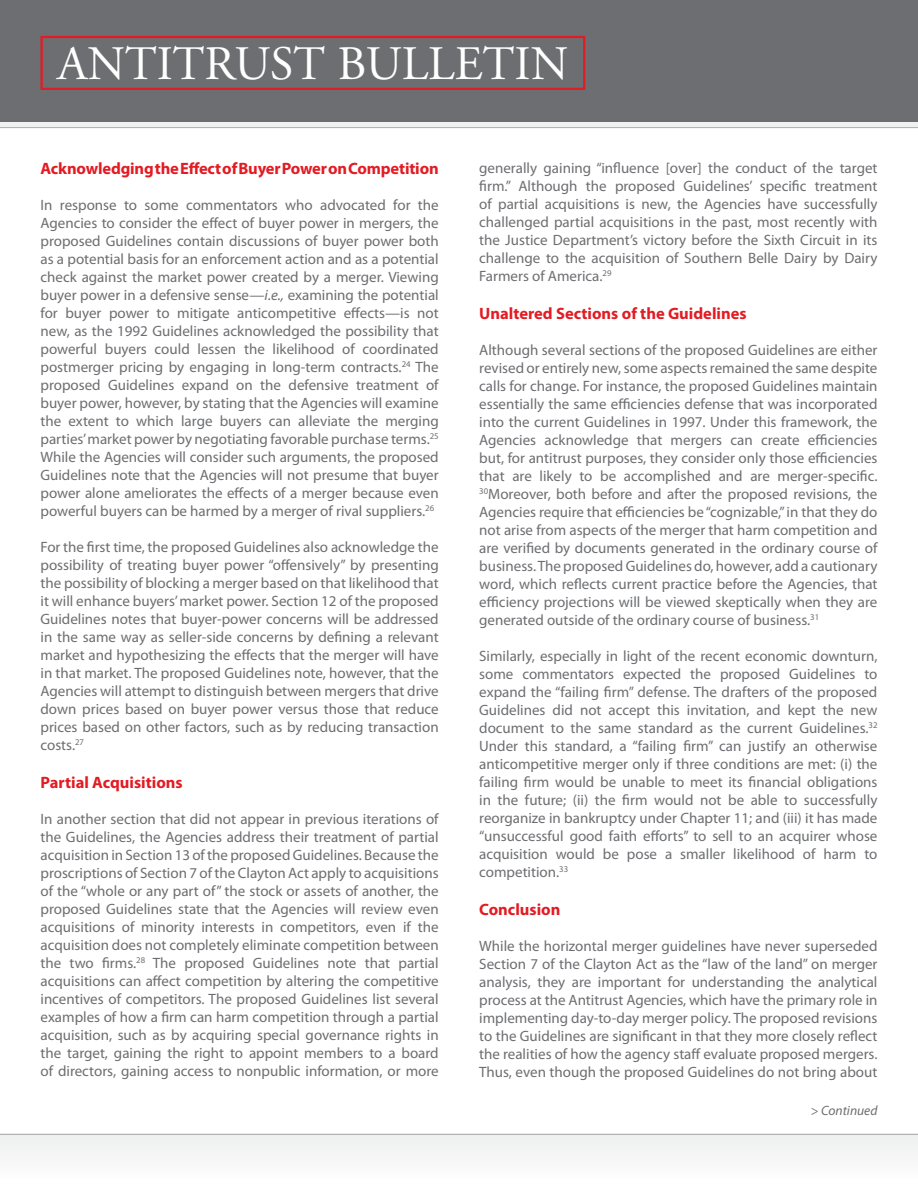
<style>
.page{position:relative;width:918px;height:1188px;background:#fff}
.page>*{position:absolute;margin:0;border:0;box-sizing:border-box;transform-origin:0 0}
.t1{font:48px "Adobe Garamond Pro";color:#fff}
.t2{font:700 16.5px "Myriad Pro";color:#e31b23}
.t3{font:15px/18px "Myriad Pro";color:#6d6e71;text-align:justify}
.t4{font:italic 13.5px "Myriad Pro";color:#6d6e71}
.s1{font-style:italic}
</style>
<div class="page">
<div style="left:0;top:83px;width:918px;height:45px;background:#f0f0f1"></div>
<hr style="left:0;top:127px;width:918px;height:1px;background:#a9abae">
<div style="left:0;top:0;width:918px;height:122px;background:#6d6e71"></div>
<div style="left:40px;top:36px;width:545px;height:54px;background:#6d6e71;border:2px solid #e31b23"></div>
<div style="left:0;top:1135px;width:918px;height:44px;background:#f5f6f6"></div>
<hr style="left:0;top:1134px;width:918px;height:1px;background:#a9abae">
<h1 class="t1" style="left:58px;top:35px;width:512px">ANTITRUST BULLETIN</h1>
<p class="t2" style="left:40px;top:160px;width:400px">Acknowledging the Effect of Buyer Power on Competition</p>
<p class="t3" style="left:40px;top:197px;width:400px">In response to some commentators who advocated for the Agencies to consider the effect of buyer power in mergers, the proposed Guidelines contain discussions of buyer power both as a potential basis for an enforcement action and as a potential check against the market power created by a merger. Viewing buyer power in a defensive sense—<span class="s1">i.e.,</span> examining the potential for buyer power to mitigate anticompetitive effects—is not new, as the 1992 Guidelines acknowledged the possibility that powerful buyers could lessen the likelihood of coordinated postmerger pricing by engaging in long-term contracts.<sup>24</sup> The proposed Guidelines expand on the defensive treatment of buyer power, however, by stating that the Agencies will examine the extent to which large buyers can alleviate the merging parties’ market power by negotiating favorable purchase terms.<sup>25<br></sup>While the Agencies will consider such arguments, the proposed Guidelines note that the Agencies will not presume that buyer power alone ameliorates the effects of a merger because even powerful buyers can be harmed by a merger of rival suppliers.<sup>26</sup></p>
<p class="t3" style="left:40px;top:539px;width:400px">For the first time, the proposed Guidelines also acknowledge the possibility of treating buyer power “offensively” by presenting the possibility of blocking a merger based on that likelihood that it will enhance buyers’ market power. Section 12 of the proposed Guidelines notes that buyer-power concerns will be addressed in the same way as seller-side concerns by defining a relevant market and hypothesizing the effects that the merger will have in that market. The proposed Guidelines note, however, that the Agencies will attempt to distinguish between mergers that drive down prices based on buyer power versus those that reduce prices based on other factors, such as by reducing transaction costs.<sup>27</sup></p>
<p class="t2" style="left:40px;top:773px;width:144px">Partial Acquisitions</p>
<p class="t3" style="left:40px;top:810px;width:400px">In another section that did not appear in previous iterations of the Guidelines, the Agencies address their treatment of partial acquisition in Section 13 of the proposed Guidelines. Because the proscriptions of Section 7 of the Clayton Act apply to acquisitions of the “whole or any part of” the stock or assets of another, the proposed Guidelines state that the Agencies will review even acquisitions of minority interests in competitors, even if the acquisition does not completely eliminate competition between the two firms.<sup>28</sup> The proposed Guidelines note that partial acquisitions can affect competition by altering the competitive incentives of competitors. The proposed Guidelines list several examples of how a firm can harm competition through a partial acquisition, such as by acquiring special governance rights in the target, gaining the right to appoint members to a board of directors, gaining access to nonpublic information, or more</p>
<p class="t3" style="left:479px;top:160px;width:400px">generally gaining “influence [over] the conduct of the target firm.” Although the proposed Guidelines’ specific treatment of partial acquisitions is new, the Agencies have successfully challenged partial acquisitions in the past, most recently with the Justice Department’s victory before the Sixth Circuit in its challenge to the acquisition of Southern Belle Dairy by Dairy Farmers of America.<sup>29</sup></p>
<p class="t2" style="left:479px;top:304px;width:269px">Unaltered Sections of the Guidelines</p>
<p class="t3" style="left:479px;top:341px;width:400px">Although several sections of the proposed Guidelines are either revised or entirely new, some aspects remained the same despite calls for change. For instance, the proposed Guidelines maintain essentially the same efficiencies defense that was incorporated into the current Guidelines in 1997. Under this framework, the Agencies acknowledge that mergers can create efficiencies but, for antitrust purposes, they consider only those efficiencies that are likely to be accomplished and are merger-specific.<br><sup>30</sup>Moreover, both before and after the proposed revisions, the Agencies require that efficiencies be “cognizable,” in that they do not arise from aspects of the merger that harm competition and are verified by documents generated in the ordinary course of business. The proposed Guidelines do, however, add a cautionary word, which reflects current practice before the Agencies, that efficiency projections will be viewed skeptically when they are generated outside of the ordinary course of business.<sup>31</sup></p>
<p class="t3" style="left:479px;top:647px;width:400px">Similarly, especially in light of the recent economic downturn, some commentators expected the proposed Guidelines to expand the “failing firm” defense. The drafters of the proposed Guidelines did not accept this invitation, and kept the new document to the same standard as the current Guidelines.<sup>32<br></sup>Under this standard, a “failing firm” can justify an otherwise anticompetitive merger only if three conditions are met: (i) the failing firm would be unable to meet its financial obligations in the future; (ii) the firm would not be able to successfully reorganize in bankruptcy under Chapter 11; and (iii) it has made “unsuccessful good faith efforts” to sell to an acquirer whose acquisition would be pose a smaller likelihood of harm to competition.<sup>33</sup></p>
<p class="t2" style="left:479px;top:900px;width:83px">Conclusion</p>
<p class="t3" style="left:479px;top:937px;width:400px">While the horizontal merger guidelines have never superseded Section 7 of the Clayton Act as the “law of the land” on merger analysis, they are important for understanding the analytical process at the Antitrust Agencies, which have the primary role in implementing day-to-day merger policy. The proposed revisions to the Guidelines are significant in that they more closely reflect the realities of how the agency staff evaluate proposed mergers.<br>Thus, even though the proposed Guidelines do not bring about</p>
<p class="t4" style="left:811px;top:1103px;width:68px">&gt; Continued</p>
</div>
